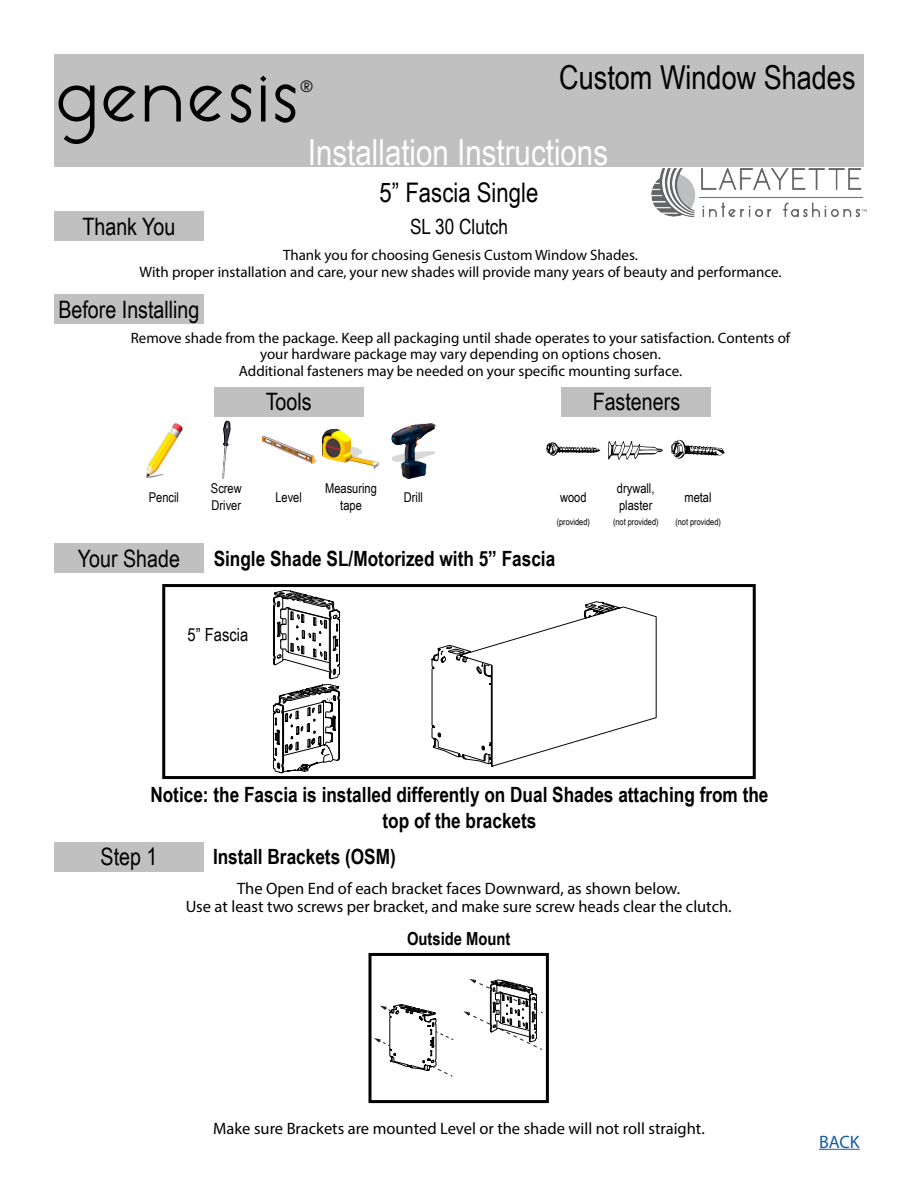
<style>
.page{position:relative;width:918px;height:1188px;background:#fff}
.page>*{position:absolute;margin:0;border:0;box-sizing:border-box;transform-origin:0 0}
.t1{font:90px "Essence Sans";color:#000}
.t2{font:36px "Arial Narrow";color:#fff}
.t3{font:33px "Arial Narrow";color:#000}
.t4{font:27px "Arial Narrow";color:#000}
.t5{font:24px "Arial Narrow";color:#000}
.t6{font:700 21px/25.2px "Arial Narrow";color:#000;text-align:center}
.t7{font:21px "Arial Narrow";color:#000}
.t8{font:700 18px "Arial Narrow";color:#000}
.t9{font:18px "Arial Narrow";color:#000}
.t10{font:18px "Myriad Pro";color:#175d9e}
.t11{font:18px "Essence Sans";color:#000}
.t12{font:16.5px "Myriad Pro";color:#000}
.t13{font:15px/16.5px "Myriad Pro";color:#000;text-align:center}
.t14{font:13.5px "Arial Narrow";color:#000}
.t15{font:9px "Arial Narrow";color:#000}
</style>
<div class="page">
<div style="left:162px;top:584px;width:594px;height:195px;border:3px solid #000"></div>
<div style="left:54px;top:294px;width:150px;height:30px;background:#c0c0c0"></div>
<div style="left:214px;top:387px;width:150px;height:30px;background:#c0c0c0"></div>
<div style="left:561px;top:387px;width:150px;height:30px;background:#c0c0c0"></div>
<div style="left:54px;top:543px;width:150px;height:30px;background:#c0c0c0"></div>
<svg style="left:273px;top:590px;width:67px;height:183px"></svg>
<img style="left:146px;top:423px;width:37px;height:55px">
<img style="left:546px;top:442px;width:55px;height:14px">
<img style="left:222px;top:421px;width:8px;height:57px">
<img style="left:608px;top:441px;width:55px;height:19px">
<img style="left:262px;top:436px;width:56px;height:28px">
<img style="left:671px;top:439px;width:54px;height:20px">
<img style="left:322px;top:430px;width:58px;height:39px">
<img style="left:391px;top:423px;width:45px;height:55px">
<div style="left:54px;top:54px;width:810px;height:112px;background:#c0c0c0"></div>
<div style="left:54px;top:212px;width:150px;height:30px;background:#c0c0c0"></div>
<svg style="left:463px;top:979px;width:80px;height:71px"></svg>
<svg style="left:374px;top:1004px;width:80px;height:73px"></svg>
<div style="left:368px;top:953px;width:181px;height:150px;border:3px solid #000"></div>
<img style="left:645px;top:166px;width:222px;height:52px">
<hr style="left:819px;top:1149px;width:41px;height:1px;background:#175d9e">
<svg style="left:431px;top:601px;width:226px;height:166px"></svg>
<div style="left:54px;top:842px;width:150px;height:30px;background:#c0c0c0"></div>
<p class="t3" style="left:559px;top:53px;width:298px">Custom Window Shades</p>
<p class="t1" style="left:54px;top:37px;width:247px">genesis</p>
<p class="t11" style="left:300px;top:76px;width:15px">®</p>
<p class="t2" style="left:308px;top:126px;width:302px">Installation Instructions</p>
<p class="t4" style="left:380px;top:172px;width:160px">5” Fascia Single</p>
<p class="t5" style="left:82px;top:209px;width:95px">Thank You</p>
<p class="t7" style="left:410px;top:211px;width:99px">SL 30 Clutch</p>
<p class="t13" style="left:283px;top:247px;width:356px">Thank you for choosing Genesis Custom Window Shades.</p>
<p class="t13" style="left:140px;top:263px;width:643px">With proper installation and care, your new shades will provide many years of beauty and performance.</p>
<p class="t5" style="left:58px;top:292px;width:143px">Before Installing</p>
<p class="t13" style="left:131px;top:329px;width:661px">Remove shade from the package. Keep all packaging until shade operates to your satisfaction. Contents of your hardware package may vary depending on options chosen.</p>
<p class="t13" style="left:239px;top:362px;width:445px">Additional fasteners may be needed on your specific mounting surface.</p>
<p class="t5" style="left:266px;top:384px;width:47px">Tools</p>
<p class="t5" style="left:593px;top:384px;width:89px">Fasteners</p>
<p class="t14" style="left:211px;top:479px;width:32px">Screw</p>
<p class="t14" style="left:212px;top:495px;width:31px">Driver</p>
<p class="t14" style="left:325px;top:479px;width:53px">Measuring</p>
<p class="t14" style="left:340px;top:495px;width:23px">tape</p>
<p class="t14" style="left:617px;top:479px;width:39px">drywall,</p>
<p class="t14" style="left:619px;top:495px;width:35px">plaster</p>
<p class="t14" style="left:149px;top:487px;width:32px">Pencil</p>
<p class="t14" style="left:560px;top:487px;width:28px">wood</p>
<p class="t14" style="left:275px;top:487px;width:28px">Level</p>
<p class="t14" style="left:685px;top:487px;width:29px">metal</p>
<p class="t14" style="left:404px;top:487px;width:21px">Drill</p>
<p class="t5" style="left:78px;top:541px;width:104px">Your Shade</p>
<p class="t15" style="left:557px;top:516px;width:35px">(provided)</p>
<p class="t15" style="left:613px;top:516px;width:47px">(not provided)</p>
<p class="t15" style="left:675px;top:516px;width:47px">(not provided)</p>
<p class="t6" style="left:214px;top:545px;width:343px">Single Shade SL/Motorized with 5” Fascia</p>
<p class="t9" style="left:188px;top:622px;width:62px">5” Fascia</p>
<p class="t6" style="left:150px;top:781px;width:620px">Notice: the Fascia is installed differently on Dual Shades attaching from the top of the brackets</p>
<p class="t5" style="left:101px;top:839px;width:58px">Step 1</p>
<p class="t6" style="left:213px;top:843px;width:184px">Install Brackets (OSM)</p>
<p class="t12" style="left:237px;top:878px;width:445px">The Open End of each bracket faces Downward, as shown below.</p>
<p class="t12" style="left:186px;top:896px;width:547px">Use at least two screws per bracket, and make sure screw heads clear the clutch.</p>
<p class="t8" style="left:407px;top:925px;width:105px">Outside Mount</p>
<p class="t12" style="left:213px;top:1118px;width:493px">Make sure Brackets are mounted Level or the shade will not roll straight.</p>
<p class="t10" style="left:819px;top:1130px;width:42px">BACK</p>
</div>
